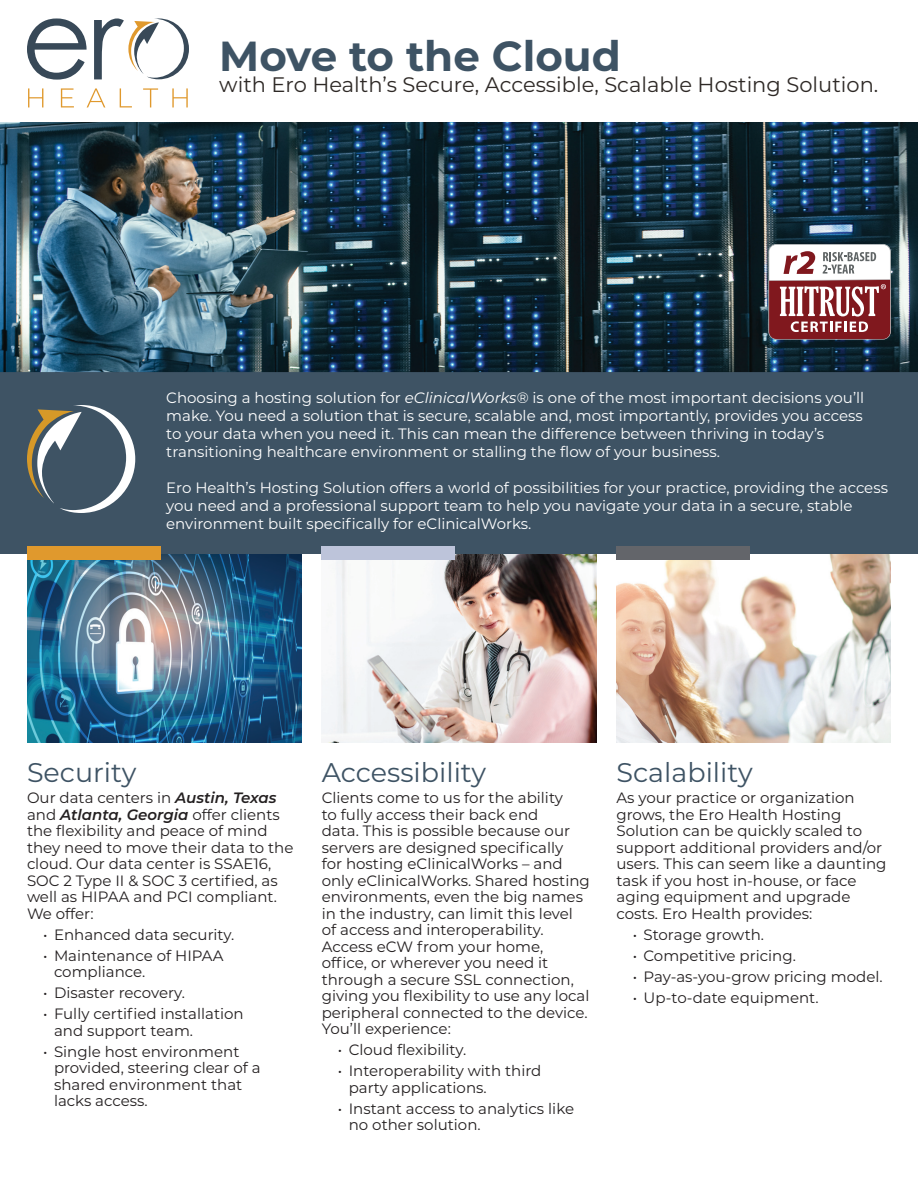
<style>
.page{position:relative;width:918px;height:1188px;background:#fff}
.page>*{position:absolute;margin:0;border:0;box-sizing:border-box;transform-origin:0 0}
.t1{font:700 42px "Montserrat";color:#3e5364}
.t2{font:27px "Montserrat";color:#3e5364}
.t3{font:21px "Montserrat";color:#2e2926}
.t4{font:15px/16.5px "Montserrat";color:#231f20}
.t5{font:15px/18px "Montserrat";color:#fff}
.s1{font-style:italic}
.s2{font-weight:600;font-style:italic}
</style>
<div class="page">
<img style="left:617px;top:554px;width:274px;height:188px">
<img style="left:0;top:122px;width:918px;height:250px">
<img style="left:322px;top:554px;width:274px;height:188px">
<img style="left:27px;top:554px;width:275px;height:188px">
<div style="left:0;top:377px;width:918px;height:177px;background:#3e5364"></div>
<div style="left:0;top:372px;width:918px;height:8px;background:#3e5364"></div>
<svg style="left:27px;top:405px;width:108px;height:108px"></svg>
<div style="left:27px;top:546px;width:133px;height:14px;background:#e0992d"></div>
<div style="left:322px;top:546px;width:133px;height:14px;background:#bdc4da"></div>
<div style="left:616px;top:546px;width:134px;height:14px;background:#63656a"></div>
<svg style="left:27px;top:18px;width:60px;height:62px"></svg>
<svg style="left:94px;top:18px;width:95px;height:61px"></svg>
<svg style="left:28px;top:88px;width:15px;height:19px"></svg>
<svg style="left:61px;top:88px;width:13px;height:19px"></svg>
<svg style="left:87px;top:88px;width:18px;height:19px"></svg>
<svg style="left:120px;top:88px;width:12px;height:19px"></svg>
<svg style="left:143px;top:88px;width:15px;height:19px"></svg>
<svg style="left:172px;top:88px;width:16px;height:19px"></svg>
<svg style="left:769px;top:244px;width:122px;height:96px"></svg>
<p class="t1" style="left:219px;top:25px;width:403px">Move to the Cloud</p>
<p class="t3" style="left:219px;top:70px;width:661px">with Ero Health’s Secure, Accessible, Scalable Hosting Solution.</p>
<p class="t5" style="left:166px;top:388px;width:700px">Choosing a hosting solution for <span class="s1">eClinicalWorks®</span> is one of the most important decisions you’ll make. You need a solution that is secure, scalable and, most importantly, provides you access to your data when you need it. This can mean the difference between thriving in today’s transitioning healthcare environment or stalling the flow of your business.</p>
<p class="t5" style="left:166px;top:478px;width:723px">Ero Health’s Hosting Solution offers a world of possibilities for your practice, providing the access you need and a professional support team to help you navigate your data in a secure, stable environment built specifically for eClinicalWorks.</p>
<p class="t2" style="left:27px;top:754px;width:111px">Security</p>
<p class="t4" style="left:27px;top:789px;width:268px">Our data centers in <span class="s2">Austin, Texas </span>and <span class="s2">Atlanta, Georgia</span> offer clients the flexibility and peace of mind they need to move their data to the cloud. Our data center is SSAE16,<br>SOC 2 Type II &amp; SOC 3 certified, as well as HIPAA and PCI compliant.<br>We offer:</p>
<p class="t4" style="left:43px;top:926px;width:193px">• Enhanced data security.</p>
<p class="t4" style="left:54px;top:947px;width:171px;text-indent:-11px">• Maintenance of HIPAA compliance.</p>
<p class="t4" style="left:43px;top:984px;width:143px">• Disaster recovery.</p>
<p class="t4" style="left:43px;top:1005px;width:202px">• Fully certified installation</p>
<p class="t4" style="left:54px;top:1022px;width:141px">and support team.</p>
<p class="t4" style="left:54px;top:1043px;width:208px;text-indent:-11px">• Single host environment provided, steering clear of a shared environment that</p>
<p class="t4" style="left:54px;top:1092px;width:95px">lacks access.</p>
<p class="t2" style="left:322px;top:754px;width:166px">Accessibility</p>
<p class="t4" style="left:322px;top:789px;width:270px">Clients come to us for the ability<br>to fully access their back end<br>data. This is possible because our servers are designed specifically<br>for hosting eClinicalWorks – and only eClinicalWorks. Shared hosting environments, even the big names in the industry, can limit this level</p>
<p class="t4" style="left:322px;top:921px;width:223px">of access and interoperability.<br>Access eCW from your home,</p>
<p class="t4" style="left:322px;top:954px;width:269px">office, or wherever you need it through a secure SSL connection, giving you flexibility to use any local peripheral connected to the device.<br>You’ll experience:</p>
<p class="t4" style="left:338px;top:1041px;width:130px">• Cloud flexibility.</p>
<p class="t4" style="left:338px;top:1062px;width:205px">• Interoperability with third</p>
<p class="t4" style="left:349px;top:1079px;width:139px">party applications.</p>
<p class="t4" style="left:349px;top:1100px;width:227px;text-indent:-11px">• Instant access to analytics like no other solution.</p>
<p class="t2" style="left:616px;top:754px;width:138px">Scalability</p>
<p class="t4" style="left:616px;top:789px;width:272px">As your practice or organization grows, the Ero Health Hosting Solution can be quickly scaled to support additional providers and/or users. This can seem like a daunting task if you host in-house, or face</p>
<p class="t4" style="left:616px;top:888px;width:235px">aging equipment and upgrade costs. Ero Health provides:</p>
<p class="t4" style="left:633px;top:926px;width:133px">• Storage growth.</p>
<p class="t4" style="left:633px;top:947px;width:165px">• Competitive pricing.</p>
<p class="t4" style="left:633px;top:968px;width:251px">• Pay-as-you-grow pricing model.</p>
<p class="t4" style="left:633px;top:989px;width:188px">• Up-to-date equipment.</p>
</div>
